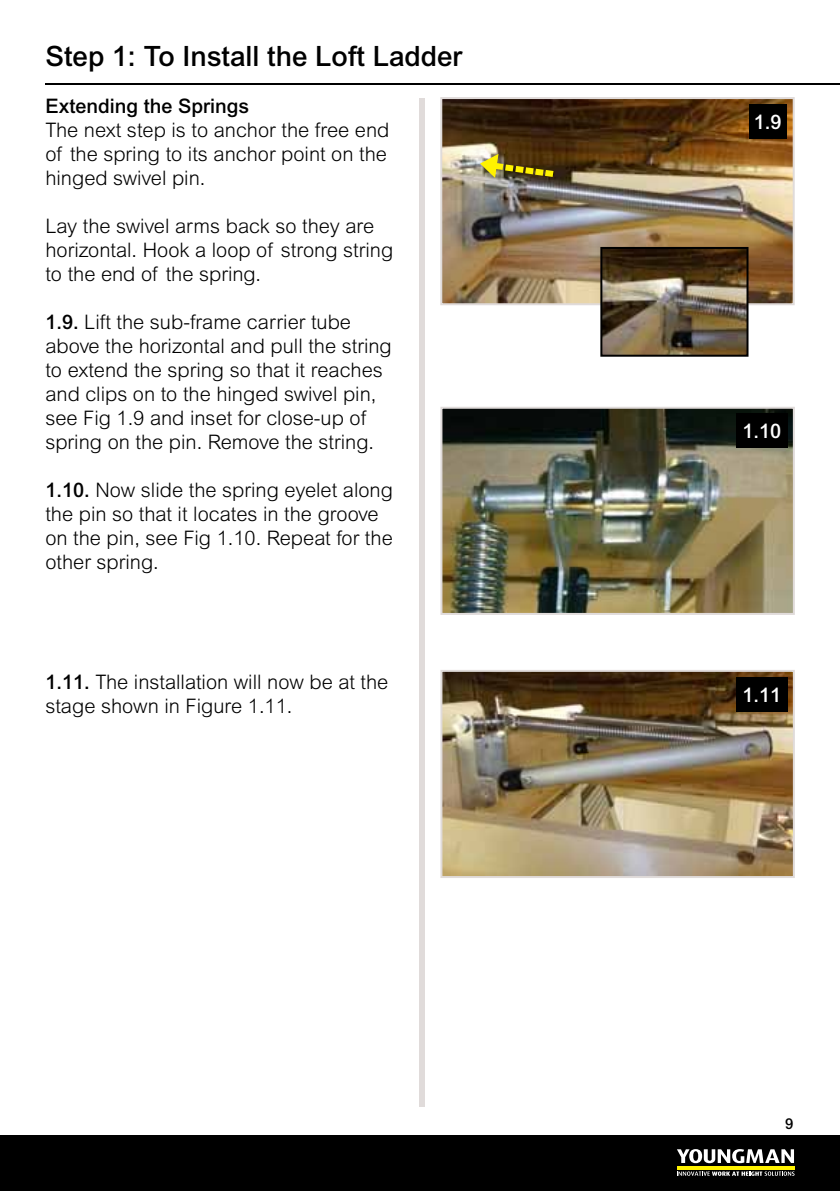
<style>
.page{position:relative;width:840px;height:1191px;background:#fff}
.page>*{position:absolute;margin:0;border:0;box-sizing:border-box;transform-origin:0 0}
.t1{font:500 28px "Arial MT Std";color:#000}
.t2{font:300 20px/24px "Arial MT Std";color:#000}
.t3{font:500 20px "Arial MT Std";color:#000}
.t4{font:500 20px "Arial MT Std";color:#fff}
.t5{font:500 15px "Arial MT Std";color:#000}
.s1{font-weight:500}
</style>
<div class="page">
<div style="left:0;top:1135px;width:839px;height:56px;background:#000"></div>
<hr style="left:676px;top:1166px;width:118px;height:3px;background:#fff200">
<svg style="left:677px;top:1149px;width:116px;height:14px"></svg>
<svg style="left:677px;top:1171px;width:117px;height:4px"></svg>
<div style="left:419px;top:98px;width:5px;height:1008px;background:#e0dbda"></div>
<img style="left:443px;top:410px;width:348px;height:202px">
<div style="left:440px;top:407px;width:354px;height:208px;border:2px solid #e0dbda"></div>
<img style="left:443px;top:100px;width:348px;height:202px">
<div style="left:440px;top:97px;width:354px;height:208px;border:2px solid #e0dbda"></div>
<img style="left:443px;top:673px;width:348px;height:202px">
<div style="left:440px;top:670px;width:354px;height:208px;border:2px solid #e0dbda"></div>
<img style="left:603px;top:250px;width:142px;height:104px">
<div style="left:600px;top:247px;width:148px;height:110px;border:2px solid #000"></div>
<div style="left:748px;top:104px;width:38px;height:35px;background:#000"></div>
<div style="left:736px;top:677px;width:51px;height:35px;background:#000"></div>
<div style="left:736px;top:413px;width:51px;height:34px;background:#000"></div>
<svg style="left:480px;top:154px;width:79px;height:27px;background:#807026"></svg>
<hr style="left:45px;top:83px;width:794px;height:1px;background:#000">
<h1 class="t1" style="left:45px;top:39px;width:418px">Step 1: To Install the Loft Ladder</h1>
<p class="t3" style="left:45px;top:94px;width:205px">Extending the Springs</p>
<p class="t2" style="left:45px;top:117px;width:345px">The next step is to anchor the free end of the spring to its anchor point on the hinged swivel pin.</p>
<p class="t2" style="left:45px;top:213px;width:349px">Lay the swivel arms back so they are horizontal. Hook a loop of strong string to the end of the spring.</p>
<p class="t2" style="left:45px;top:309px;width:348px"><span class="s1">1.9.</span> Lift the sub-frame carrier tube above the horizontal and pull the string to extend the spring so that it reaches and clips on to the hinged swivel pin, see Fig 1.9 and inset for close-up of spring on the pin. Remove the string.</p>
<p class="t2" style="left:45px;top:477px;width:349px"><span class="s1">1.10.</span> Now slide the spring eyelet along the pin so that it locates in the groove on the pin, see Fig 1.10. Repeat for the other spring.</p>
<p class="t2" style="left:45px;top:669px;width:344px"><span class="s1">1.11.</span> The installation will now be at the stage shown in Figure 1.11.</p>
<p class="t4" style="left:753px;top:110px;width:29px">1.9</p>
<p class="t4" style="left:742px;top:419px;width:40px">1.10</p>
<p class="t4" style="left:742px;top:683px;width:40px">1.11</p>
<p class="t5" style="left:784px;top:1115px;width:10px">9</p>
</div>
